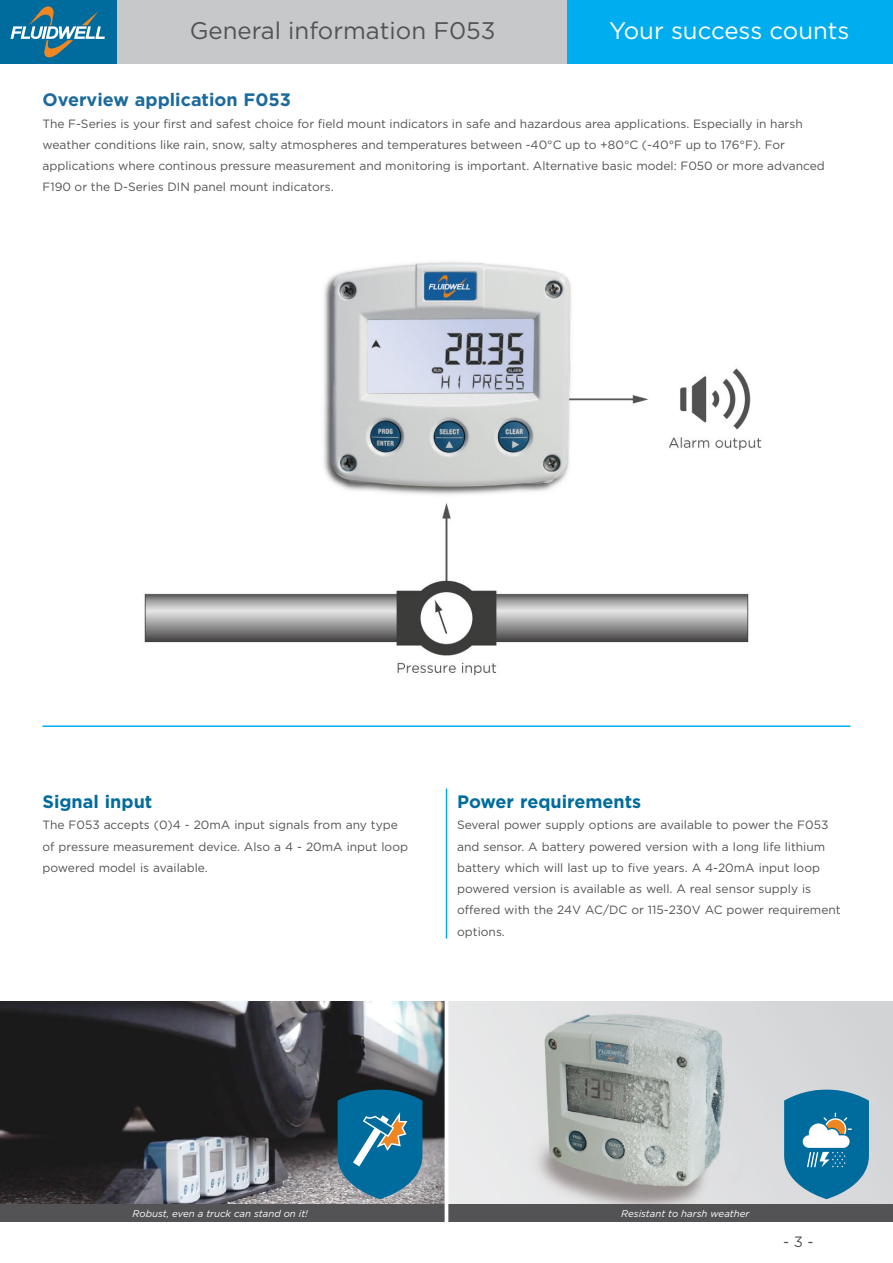
<style>
.page{position:relative;width:893px;height:1263px;background:#fff}
.page>*{position:absolute;margin:0;border:0;box-sizing:border-box;transform-origin:0 0}
.t1{font:24px "Gotham Pro";color:#535355}
.t2{font:24px "Gotham Pro";color:#fff}
.t3{font:700 18px "Gotham Pro";color:#006c9d}
.t4{font:700 18px "Gotham Pro";color:#1b6a9d}
.t5{font:15px "Gotham Pro";color:#535355}
.t6{font:12px/21.3px "Gotham Pro";color:#535355}
.t7{font:italic 9.75px "Gotham Pro";color:#fff}
</style>
<div class="page">
<div style="left:0;top:0;width:117px;height:64px;background:#006c9d"></div>
<svg style="left:11px;top:6px;width:94px;height:51px"></svg>
<div style="left:117px;top:0;width:451px;height:64px;background:#c7c8ca"></div>
<div style="left:568px;top:0;width:325px;height:64px;background:#00aeef"></div>
<img style="left:144px;top:262px;width:618px;height:414px">
<hr style="left:43px;top:725px;width:807px;height:2px;background:#00aeef">
<hr style="left:446px;top:788px;width:1px;height:150px;background:#00aeef">
<img style="left:0;top:1001px;width:893px;height:204px">
<div style="left:0;top:1205px;width:445px;height:17px;background:#535355"></div>
<div style="left:448px;top:1205px;width:445px;height:17px;background:#535355"></div>
<svg style="left:338px;top:1089px;width:84px;height:110px;background:#2a799c"></svg>
<svg style="left:784px;top:1089px;width:85px;height:110px;background:#408cae"></svg>
<hr style="left:445px;top:1000px;width:3px;height:222px;background:#fff">
<h1 class="t1" style="left:190px;top:17px;width:307px">General information F053</h1>
<h1 class="t2" style="left:609px;top:17px;width:242px">Your success counts</h1>
<h2 class="t4" style="left:43px;top:90px;width:250px">Overview application F053</h2>
<p class="t6" style="left:43px;top:113px;width:784px">The F-Series is your first and safest choice for field mount indicators in safe and hazardous area applications. Especially in harsh weather conditions like rain, snow, salty atmospheres and temperatures between -40°C up to +80°C (-40°F up to 176°F). For applications where continous pressure measurement and monitoring is important. Alternative basic model: F050 or more advanced F190 or the D-Series DIN panel mount indicators.</p>
<h2 class="t3" style="left:43px;top:791px;width:111px">Signal input</h2>
<p class="t6" style="left:43px;top:814px;width:367px">The F053 accepts (0)4 - 20mA input signals from any type of pressure measurement device. Also a 4 - 20mA input loop powered model is available.</p>
<h2 class="t3" style="left:457px;top:791px;width:186px">Power requirements</h2>
<p class="t6" style="left:457px;top:814px;width:385px">Several power supply options are available to power the F053 and sensor. A battery powered version with a long life lithium battery which will last up to five years. A 4-20mA input loop powered version is available as well. A real sensor supply is offered with the 24V AC/DC or 115-230V AC power requirement options.</p>
<p class="t7" style="left:133px;top:1208px;width:177px">Robust, even a truck can stand on it!</p>
<p class="t7" style="left:621px;top:1208px;width:130px">Resistant to harsh weather</p>
<p class="t5" style="left:783px;top:1233px;width:32px">- 3 -</p>
</div>
